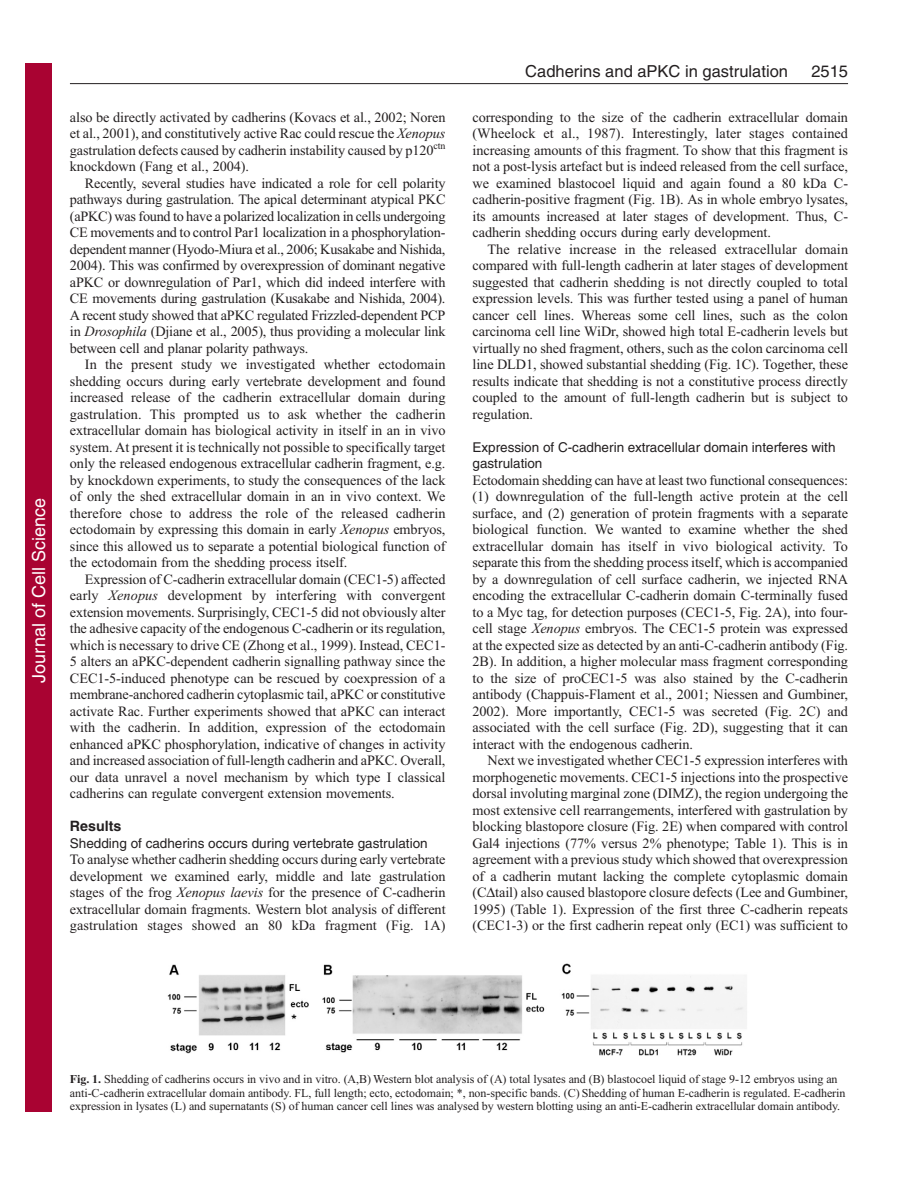
<style>
.page{position:relative;width:918px;height:1188px;background:#fff}
.page>*{position:absolute;margin:0;border:0;box-sizing:border-box;transform-origin:0 0}
.t1{font:18px "Helvetica";color:#fff}
.t2{font:16.5px "Helvetica";color:#231f20}
.t3{font:14.25px/16.5px "Times New Roman";letter-spacing:-.005em;color:#231f20;text-align:justify}
.t4{font:700 14.25px "Helvetica";color:#231f20}
.t5{font:13.5px/16.5px "Helvetica";color:#231f20}
.t6{font:12px/13.5px "Times New Roman";letter-spacing:-.005em;color:#231f20}
.s1{font-style:italic}
.s2{font-weight:700}
</style>
<div class="page">
<hr style="left:70px;top:83px;width:778px;height:1px;background:#231f20">
<img style="left:167px;top:963px;width:580px;height:93px">
<div style="left:26px;top:64px;width:26px;height:1048px;background:#a90332"></div>
<p class="t1" style="left:28px;top:683px;width:186px;rotate:-90deg">Journal of Cell Science</p>
<p class="t3" style="left:70px;top:110px;width:377px">also be directly activated by cadherins (Kovacs et al., 2002; Noren et al., 2001), and constitutively active Rac could rescue the <span class="s1">Xenopus </span>gastrulation defects caused by cadherin instability caused by p120<sup>ctn </sup>knockdown (Fang et al., 2004).</p>
<p class="t3" style="left:70px;top:176px;width:377px;text-indent:15px">Recently, several studies have indicated a role for cell polarity pathways during gastrulation. The apical determinant atypical PKC (aPKC) was found to have a polarized localization in cells undergoing CE movements and to control Par1 localization in a phosphorylation&shy;dependent manner (Hyodo-Miura et al., 2006; Kusakabe and Nishida, 2004). This was confirmed by overexpression of dominant negative aPKC or downregulation of Par1, which did indeed interfere with CE movements during gastrulation (Kusakabe and Nishida, 2004).<br>A recent study showed that aPKC regulated Frizzled-dependent PCP in <span class="s1">Drosophila</span> (Djiane et al., 2005), thus providing a molecular link between cell and planar polarity pathways.</p>
<p class="t3" style="left:70px;top:357px;width:377px;text-indent:15px">In the present study we investigated whether ectodomain shedding occurs during early vertebrate development and found increased release of the cadherin extracellular domain during gastrulation. This prompted us to ask whether the cadherin extracellular domain has biological activity in itself in an in vivo system. At present it is technically not possible to specifically target only the released endogenous extracellular cadherin fragment, e.g. by knockdown experiments, to study the consequences of the lack of only the shed extracellular domain in an in vivo context. We therefore chose to address the role of the released cadherin ectodomain by expressing this domain in early <span class="s1">Xenopus</span> embryos, since this allowed us to separate a potential biological function of the ectodomain from the shedding process itself.</p>
<p class="t3" style="left:70px;top:572px;width:377px;text-indent:15px">Expression of C-cadherin extracellular domain (CEC1-5) affected early <span class="s1">Xenopus</span> development by interfering with convergent extension movements. Surprisingly, CEC1-5 did not obviously alter the adhesive capacity of the endogenous C-cadherin or its regulation, which is necessary to drive CE (Zhong et al., 1999). Instead, CEC1- 5 alters an aPKC-dependent cadherin signalling pathway since the CEC1-5-induced phenotype can be rescued by coexpression of a membrane-anchored cadherin cytoplasmic tail, aPKC or constitutive activate Rac. Further experiments showed that aPKC can interact with the cadherin. In addition, expression of the ectodomain enhanced aPKC phosphorylation, indicative of changes in activity and increased association of full-length cadherin and aPKC. Overall, our data unravel a novel mechanism by which type I classical cadherins can regulate convergent extension movements.</p>
<p class="t4" style="left:70px;top:821px;width:53px">Results</p>
<p class="t5" style="left:70px;top:836px;width:359px">Shedding of cadherins occurs during vertebrate gastrulation</p>
<p class="t3" style="left:70px;top:852px;width:377px">To analyse whether cadherin shedding occurs during early vertebrate development we examined early, middle and late gastrulation stages of the frog <span class="s1">Xenopus laevis</span> for the presence of C-cadherin extracellular domain fragments. Western blot analysis of different gastrulation stages showed an 80 kDa fragment (Fig. 1A)</p>
<p class="t2" style="left:525px;top:65px;width:264px">Cadherins and aPKC in gastrulation</p>
<p class="t2" style="left:811px;top:65px;width:38px">2515</p>
<p class="t3" style="left:472px;top:110px;width:377px">corresponding to the size of the cadherin extracellular domain (Wheelock et al., 1987). Interestingly, later stages contained increasing amounts of this fragment. To show that this fragment is not a post-lysis artefact but is indeed released from the cell surface, we examined blastocoel liquid and again found a 80 kDa C&shy;cadherin-positive fragment (Fig. 1B). As in whole embryo lysates, its amounts increased at later stages of development. Thus, C&shy;cadherin shedding occurs during early development.</p>
<p class="t3" style="left:472px;top:242px;width:377px;text-indent:15px">The relative increase in the released extracellular domain compared with full-length cadherin at later stages of development suggested that cadherin shedding is not directly coupled to total expression levels. This was further tested using a panel of human cancer cell lines. Whereas some cell lines, such as the colon carcinoma cell line WiDr, showed high total E-cadherin levels but virtually no shed fragment, others, such as the colon carcinoma cell line DLD1, showed substantial shedding (Fig. 1C). Together, these results indicate that shedding is not a constitutive process directly coupled to the amount of full-length cadherin but is subject to regulation.</p>
<p class="t5" style="left:472px;top:440px;width:365px">Expression of C-cadherin extracellular domain interferes with gastrulation</p>
<p class="t3" style="left:472px;top:473px;width:377px">Ectodomain shedding can have at least two functional consequences: (1) downregulation of the full-length active protein at the cell surface, and (2) generation of protein fragments with a separate biological function. We wanted to examine whether the shed extracellular domain has itself in vivo biological activity. To separate this from the shedding process itself, which is accompanied by a downregulation of cell surface cadherin, we injected RNA encoding the extracellular C-cadherin domain C-terminally fused to a Myc tag, for detection purposes (CEC1-5, Fig. 2A), into four&shy;cell stage <span class="s1">Xenopus</span> embryos. The CEC1-5 protein was expressed at the expected size as detected by an anti-C-cadherin antibody (Fig.<br>2B). In addition, a higher molecular mass fragment corresponding to the size of proCEC1-5 was also stained by the C-cadherin antibody (Chappuis-Flament et al., 2001; Niessen and Gumbiner, 2002). More importantly, CEC1-5 was secreted (Fig. 2C) and associated with the cell surface (Fig. 2D), suggesting that it can interact with the endogenous cadherin.</p>
<p class="t3" style="left:472px;top:753px;width:377px;text-indent:15px">Next we investigated whether CEC1-5 expression interferes with morphogenetic movements. CEC1-5 injections into the prospective dorsal involuting marginal zone (DIMZ), the region undergoing the most extensive cell rearrangements, interfered with gastrulation by blocking blastopore closure (Fig. 2E) when compared with control Gal4 injections (77% versus 2% phenotype; Table 1). This is in agreement with a previous study which showed that overexpression of a cadherin mutant lacking the complete cytoplasmic domain (C tail) also caused blastopore closure defects (Lee and Gumbiner, 1995) (Table 1). Expression of the first three C-cadherin repeats (CEC1-3) or the first cadherin repeat only (EC1) was sufficient to</p>
<p class="t6" style="left:70px;top:1074px;width:777px"><span class="s2">Fig. 1.</span> Shedding of cadherins occurs in vivo and in vitro. (A,B) Western blot analysis of (A) total lysates and (B) blastocoel liquid of stage 9-12 embryos using an anti-C-cadherin extracellular domain antibody. FL, full length; ecto, ectodomain; *, non-specific bands. (C) Shedding of human E-cadherin is regulated. E-cadherin expression in lysates (L) and supernatants (S) of human cancer cell lines was analysed by western blotting using an anti-E-cadherin extracellular domain antibody.</p>
</div>
